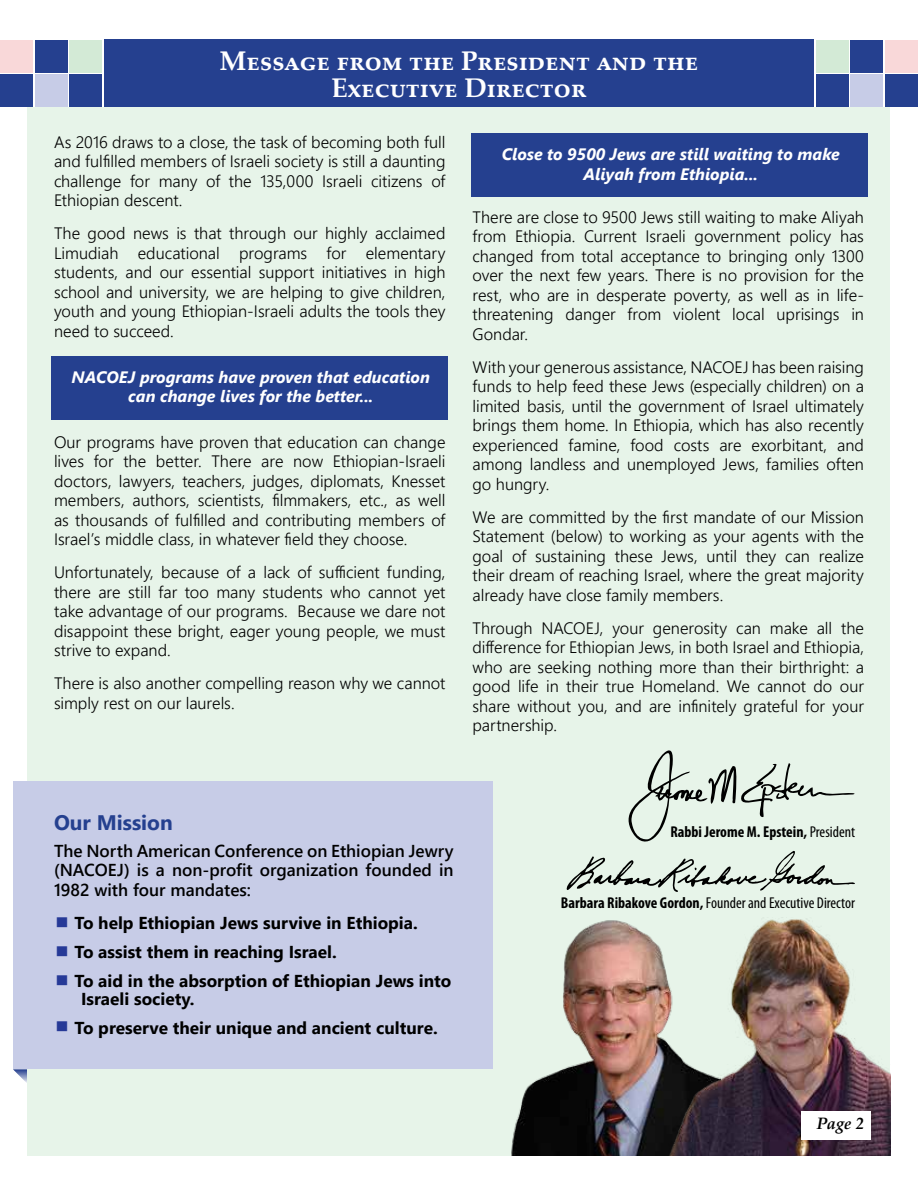
<style>
.page{position:relative;width:918px;height:1188px;background:#fff}
.page>*{position:absolute;margin:0;border:0;box-sizing:border-box;transform-origin:0 0}
.t1{font:700 27px/27px "Palatino Linotype";color:#fff;text-align:center}
.t2{font:700 21px "Segoe UI";color:#25408f}
.t3{font:700 17.25px/18px "Segoe UI";color:#000}
.t4{font:600 17.25px/19.5px "Segoe UI";color:#000;text-align:justify}
.t5{font:300 16.5px/19.5px "Segoe UI";color:#000;text-align:justify}
.t6{font:italic 700 16.5px/19.5px "Segoe UI";color:#fff;text-align:center}
.t7{font:italic 700 16.5px "Palatino Linotype";color:#000}
.t8{font:condensed 15.75px "Myriad Pro";color:#000}
.t9{font:700 condensed 15.75px "Myriad Pro";color:#000}
.s1{font-family:"Calibri";font-size:45px;color:#263997}
.s2{font-weight:400}
.s3{font-weight:700}
</style>
<div class="page">
<div style="left:104px;top:40px;width:710px;height:67px;background:#25408f"></div>
<div style="left:35px;top:40px;width:33px;height:33px;background:#25408f"></div>
<div style="left:35px;top:74px;width:33px;height:33px;background:#c7cce7"></div>
<div style="left:69px;top:40px;width:33px;height:33px;background:#d3ead6"></div>
<div style="left:69px;top:74px;width:33px;height:33px;background:#25408f"></div>
<div style="left:0;top:40px;width:33px;height:33px;background:#f9d8d9"></div>
<div style="left:0;top:74px;width:33px;height:33px;background:#25408f"></div>
<div style="left:850px;top:40px;width:33px;height:33px;background:#25408f"></div>
<div style="left:850px;top:74px;width:33px;height:33px;background:#c7cce7"></div>
<div style="left:816px;top:40px;width:33px;height:33px;background:#d3ead6"></div>
<div style="left:816px;top:74px;width:33px;height:33px;background:#25408f"></div>
<div style="left:885px;top:40px;width:33px;height:33px;background:#f9d8d9"></div>
<div style="left:885px;top:74px;width:33px;height:33px;background:#25408f"></div>
<div style="left:28px;top:107px;width:862px;height:1049px;background:#e7f4e9"></div>
<img style="left:511px;top:920px;width:157px;height:236px">
<img style="left:668px;top:917px;width:223px;height:239px">
<svg style="left:566px;top:851px;width:289px;height:41px"></svg>
<svg style="left:628px;top:750px;width:227px;height:92px"></svg>
<div style="left:51px;top:356px;width:397px;height:64px;background:#25408f"></div>
<svg style="left:13px;top:1069px;width:14px;height:14px"></svg>
<div style="left:13px;top:781px;width:479px;height:288px;background:#c7cce7"></div>
<div style="left:802px;top:1111px;width:69px;height:28px;background:#fff"></div>
<div style="left:471px;top:134px;width:397px;height:63px;background:#25408f"></div>
<h1 class="t1" style="left:220px;top:46px;width:480px">Message from the President and the<br>Executive Director</h1>
<p class="t5" style="left:54px;top:132px;width:393px">As 2016 draws to a close, the task of becoming both full and fulfilled members of Israeli society is still a daunting challenge for many of the 135,000 Israeli citizens of Ethiopian descent.</p>
<p class="t5" style="left:54px;top:223px;width:393px">The good news is that through our highly acclaimed Limudiah educational programs for elementary students, and our essential support initiatives in high school and university, we are helping to give children, youth and young Ethiopian-Israeli adults the tools they need to succeed.</p>
<p class="t6" style="left:72px;top:366px;width:360px">NACOEJ programs have proven that education can change lives for the better...</p>
<p class="t5" style="left:54px;top:432px;width:393px">Our programs have proven that education can change lives for the better. There are now Ethiopian-Israeli doctors, lawyers, teachers, judges, diplomats, Knesset members, authors, scientists, filmmakers, etc., as well as thousands of fulfilled and contributing members of Israel’s middle class, in whatever field they choose.</p>
<p class="t5" style="left:54px;top:562px;width:393px">Unfortunately, because of a lack of sufficient funding, there are still far too many students who cannot yet take advantage of our programs. Because we dare not disappoint these bright, eager young people, we must strive to expand.</p>
<p class="t5" style="left:54px;top:673px;width:393px">There is also another compelling reason why we cannot simply rest on our laurels.</p>
<p class="t6" style="left:502px;top:143px;width:340px">Close to 9500 Jews are still waiting to make<br>Aliyah from Ethiopia...</p>
<p class="t5" style="left:473px;top:207px;width:393px">There are close to 9500 Jews still waiting to make Aliyah from Ethiopia. Current Israeli government policy has changed from total acceptance to bringing only 1300 over the next few years. There is no provision for the rest, who are in desperate poverty, as well as in life&shy;threatening danger from violent local uprisings in Gondar.</p>
<p class="t5" style="left:473px;top:357px;width:393px">With your generous assistance, NACOEJ has been raising funds to help feed these Jews (especially children) on a limited basis, until the government of Israel ultimately brings them home. In Ethiopia, which has also recently experienced famine, food costs are exorbitant, and among landless and unemployed Jews, families often go hungry.</p>
<p class="t5" style="left:473px;top:507px;width:393px">We are committed by the first mandate of our Mission Statement (below) to working as your agents with the goal of sustaining these Jews, until they can realize their dream of reaching Israel, where the great majority already have close family members.</p>
<p class="t5" style="left:473px;top:618px;width:393px">Through NACOEJ, your generosity can make all the difference for Ethiopian Jews, in both Israel and Ethiopia, who are seeking nothing more than their birthright: a good life in their true Homeland. We cannot do our share without you, and are infinitely grateful for your partnership.</p>
<p class="t2" style="left:54px;top:806px;width:120px">Our Mission</p>
<p class="t4" style="left:54px;top:841px;width:401px">The North American Conference on Ethiopian Jewry (NACOEJ) is a non-profit organization founded in 1982 with four mandates:</p>
<p class="t3" style="left:54px;top:914px;width:365px"><span class="s1">▪</span> To help Ethiopian Jews survive in Ethiopia.</p>
<p class="t3" style="left:54px;top:943px;width:284px"><span class="s1">▪</span> To assist them in reaching Israel.</p>
<p class="t3" style="left:81px;top:972px;width:372px;text-indent:-27px"><span class="s1">▪</span> To aid in the absorption of Ethiopian Jews into<br>Israeli society.</p>
<p class="t3" style="left:54px;top:1019px;width:385px"><span class="s1">▪</span> To preserve their unique and ancient culture.</p>
<p class="t9" style="left:670px;top:821px;width:186px">Rabbi Jerome M. Epstein, <span class="s2">President</span></p>
<p class="t8" style="left:561px;top:894px;width:296px"><span class="s3">Barbara Ribakove Gordon,</span> Founder and Executive Director</p>
<p class="t7" style="left:816px;top:1111px;width:49px">Page 2</p>
</div>
